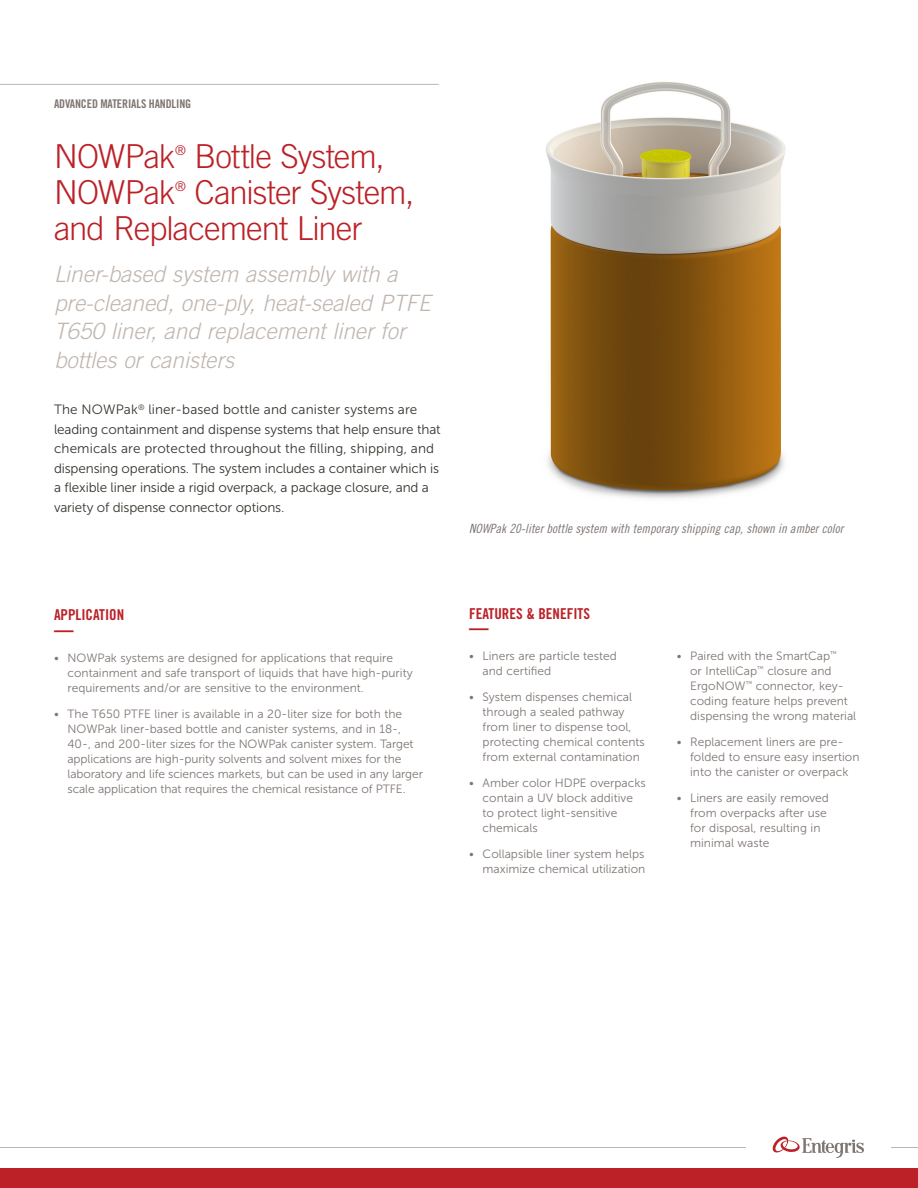
<style>
.page{position:relative;width:918px;height:1188px;background:#fff}
.page>*{position:absolute;margin:0;border:0;box-sizing:border-box;transform-origin:0 0}
.t1{font:300 33px/36px "Trade Gothic LT Std";letter-spacing:-.03em;color:#bb2127}
.t2{font:italic 300 22.5px/28.5px "Trade Gothic LT Std";color:#c0b5ae}
.t3{font:700 expanded 20.25px "Trade Gothic LT Std";color:#bb2127;scale:.96 1}
.t4{font:15px "Trade Gothic LT Std Bd Cn 20";color:#bb2127}
.t5{font:13.5px/19.5px "Museo Sans 300";letter-spacing:-.01em;color:#38352f}
.t6{font:300 13.5px "Trade Gothic LT Std";color:#bb2127}
.t7{font:12.75px "Trade Gothic LT Std Cn 18 Obl";letter-spacing:.005em;color:#7e7672}
.t8{font:12px/15px "Museo Sans 300";color:#7e7672}
.t9{font:12px "Trade Gothic LT Std Bd Cn 20";letter-spacing:-.01em;color:#7e7672}
</style>
<div class="page">
<div style="left:0;top:1168px;width:918px;height:20px;background:#bb2127"></div>
<hr style="left:0;top:84px;width:439px;height:1px;background:#c0b5ae">
<svg style="left:891px;top:1147px;width:27px;height:1px"></svg>
<hr style="left:0;top:1147px;width:746px;height:1px;background:#c0b5ae">
<svg style="left:773px;top:1137px;width:91px;height:21px"></svg>
<img style="left:545px;top:81px;width:241px;height:418px">
<p class="t9" style="left:54px;top:97px;width:139px">ADVANCED MATERIALS HANDLING</p>
<h1 class="t1" style="left:54px;top:138px;width:123px">NOWPak</h1>
<p class="t6" style="left:175px;top:142px;width:12px">®</p>
<h1 class="t1" style="left:195px;top:138px;width:192px">Bottle System,</h1>
<h1 class="t1" style="left:54px;top:174px;width:123px">NOWPak</h1>
<p class="t6" style="left:175px;top:178px;width:12px">®</p>
<h1 class="t1" style="left:54px;top:174px;width:362px;text-indent:141px">Canister System, and Replacement Liner</h1>
<h2 class="t2" style="left:54px;top:261px;width:378px">Liner-based system assembly with a pre-cleaned, one-ply, heat-sealed PTFE T650 liner, and replacement liner for bottles or canisters</h2>
<p class="t5" style="left:54px;top:400px;width:388px">The NOWPak<sup>®</sup> liner-based bottle and canister systems are leading containment and dispense systems that help ensure that chemicals are protected throughout the filling, shipping, and dispensing operations. The system includes a container which is a flexible liner inside a rigid overpack, a package closure, and a variety of dispense connector options.</p>
<p class="t7" style="left:469px;top:521px;width:376px">NOWPak 20-liter bottle system with temporary shipping cap, shown in amber color</p>
<p class="t4" style="left:54px;top:606px;width:72px">APPLICATION</p>
<h3 class="t3" style="left:54px;top:616px;width:22px">—</h3>
<p class="t8" style="left:68px;top:650px;width:347px;text-indent:-14px">• NOWPak systems are designed for applications that require containment and safe transport of liquids that have high-purity requirements and/or are sensitive to the environment.</p>
<p class="t8" style="left:68px;top:706px;width:357px;text-indent:-14px">• The T650 PTFE liner is available in a 20-liter size for both the NOWPak liner-based bottle and canister systems, and in 18-, 40-, and 200-liter sizes for the NOWPak canister system. Target applications are high-purity solvents and solvent mixes for the laboratory and life sciences markets, but can be used in any larger scale application that requires the chemical resistance of PTFE.</p>
<p class="t4" style="left:469px;top:604px;width:122px">FEATURES &amp; BENEFITS</p>
<h3 class="t3" style="left:469px;top:615px;width:22px">—</h3>
<p class="t8" style="left:483px;top:649px;width:136px;text-indent:-14px">• Liners are particle tested and certified</p>
<p class="t8" style="left:483px;top:690px;width:164px;text-indent:-14px">• System dispenses chemical through a sealed pathway from liner to dispense tool, protecting chemical contents from external contamination</p>
<p class="t8" style="left:483px;top:776px;width:165px;text-indent:-14px">• Amber color HDPE overpacks contain a UV block additive to protect light-sensitive chemicals</p>
<p class="t8" style="left:469px;top:846px;width:178px;text-align:right">• Collapsible liner system helps maximize chemical utilization</p>
<p class="t8" style="left:690px;top:649px;width:168px;text-indent:-14px">• Paired with the SmartCap<sup>™<br></sup>or IntelliCap<sup>™</sup> closure and<br>ErgoNOW<sup>™</sup> connector, key&shy;coding feature helps prevent dispensing the wrong material</p>
<p class="t8" style="left:690px;top:735px;width:171px;text-indent:-14px">• Replacement liners are pre&shy;folded to ensure easy insertion into the canister or overpack</p>
<p class="t8" style="left:690px;top:791px;width:140px;text-indent:-14px">• Liners are easily removed from overpacks after use for disposal, resulting in minimal waste</p>
</div>
